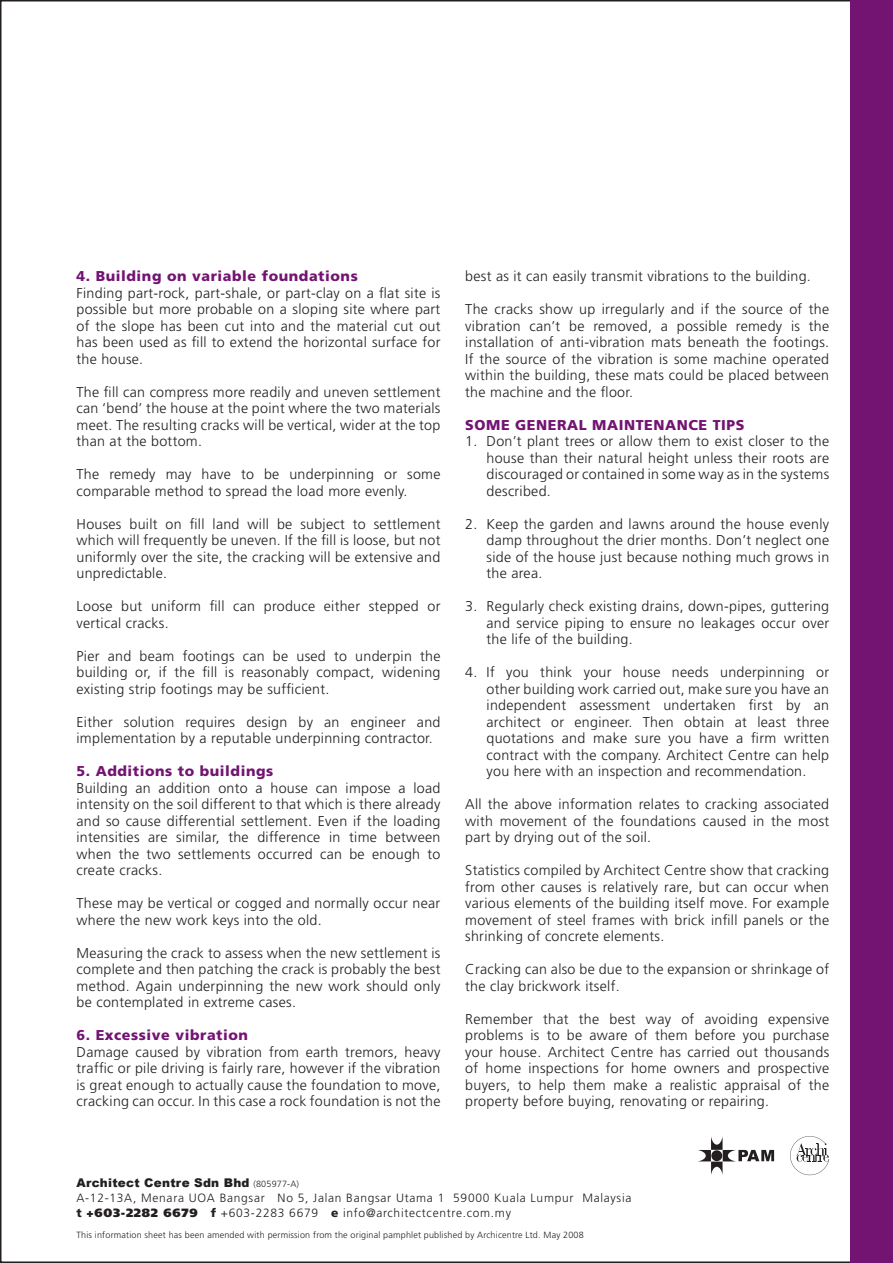
<style>
.page{position:relative;width:893px;height:1263px;background:#fff}
.page>*{position:absolute;margin:0;border:0;box-sizing:border-box;transform-origin:0 0}
.t1{font:300 14.25px/16.5px "Frutiger";letter-spacing:.02em;color:#231f20;text-align:justify}
.t2{font:900 14.25px "Frutiger";letter-spacing:.04em;color:#731372}
.t3{font:300 12px/15px "Frutiger";letter-spacing:.06em;color:#231f20}
.t4{font:900 12px "Arial";letter-spacing:.02em;color:#231f20}
.t5{font:300 9px "Frutiger";letter-spacing:.02em;color:#231f20}
.s1{font-family:"Frutiger";font-weight:300;font-size:9px}
.s2{font-weight:900}
</style>
<div class="page">
<svg style="left:698px;top:1137px;width:76px;height:38px"></svg>
<svg style="left:790px;top:1136px;width:39px;height:39px"></svg>
<div style="left:851px;top:0;width:42px;height:1263px;background:#731372"></div>
<p class="t2" style="left:77px;top:267px;width:283px">4. Building on variable foundations</p>
<p class="t1" style="left:77px;top:284px;width:365px">Finding part-rock, part-shale, or part-clay on a flat site is possible but more probable on a sloping site where part of the slope has been cut into and the material cut out has been used as fill to extend the horizontal surface for the house.</p>
<p class="t1" style="left:77px;top:383px;width:365px">The fill can compress more readily and uneven settlement can ‘bend’ the house at the point where the two materials meet. The resulting cracks will be vertical, wider at the top than at the bottom.</p>
<p class="t1" style="left:77px;top:466px;width:365px">The remedy may have to be underpinning or some comparable method to spread the load more evenly.</p>
<p class="t1" style="left:77px;top:515px;width:365px">Houses built on fill land will be subject to settlement which will frequently be uneven. If the fill is loose, but not uniformly over the site, the cracking will be extensive and unpredictable.</p>
<p class="t1" style="left:77px;top:598px;width:365px">Loose but uniform fill can produce either stepped or vertical cracks.</p>
<p class="t1" style="left:77px;top:647px;width:365px">Pier and beam footings can be used to underpin the building or, if the fill is reasonably compact, widening existing strip footings may be sufficient.</p>
<p class="t1" style="left:77px;top:713px;width:365px">Either solution requires design by an engineer and implementation by a reputable underpinning contractor.</p>
<p class="t2" style="left:77px;top:763px;width:198px">5. Additions to buildings</p>
<p class="t1" style="left:77px;top:779px;width:365px">Building an addition onto a house can impose a load intensity on the soil different to that which is there already and so cause differential settlement. Even if the loading intensities are similar, the difference in time between when the two settlements occurred can be enough to create cracks.</p>
<p class="t1" style="left:77px;top:895px;width:365px">These may be vertical or cogged and normally occur near where the new work keys into the old.</p>
<p class="t1" style="left:77px;top:944px;width:365px">Measuring the crack to assess when the new settlement is complete and then patching the crack is probably the best method. Again underpinning the new work should only be contemplated in extreme cases.</p>
<p class="t2" style="left:77px;top:1027px;width:173px">6. Excessive vibration</p>
<p class="t1" style="left:77px;top:1043px;width:365px">Damage caused by vibration from earth tremors, heavy traffic or pile driving is fairly rare, however if the vibration is great enough to actually cause the foundation to move, cracking can occur. In this case a rock foundation is not the</p>
<p class="t1" style="left:465px;top:268px;width:347px">best as it can easily transmit vibrations to the building.</p>
<p class="t1" style="left:465px;top:301px;width:365px">The cracks show up irregularly and if the source of the vibration can’t be removed, a possible remedy is the installation of anti-vibration mats beneath the footings.<br>If the source of the vibration is some machine operated within the building, these mats could be placed between the machine and the floor.</p>
<p class="t2" style="left:465px;top:416px;width:281px">SOME GENERAL MAINTENANCE TIPS</p>
<p class="t1" style="left:487px;top:433px;width:344px;text-indent:-21px">1. Don’t plant trees or allow them to exist closer to the house than their natural height unless their roots are discouraged or contained in some way as in the systems described.</p>
<p class="t1" style="left:487px;top:516px;width:344px;text-indent:-21px">2. Keep the garden and lawns around the house evenly damp throughout the drier months. Don’t neglect one side of the house just because nothing much grows in the area.</p>
<p class="t1" style="left:487px;top:598px;width:344px;text-indent:-21px">3. Regularly check existing drains, down-pipes, guttering and service piping to ensure no leakages occur over the life of the building.</p>
<p class="t1" style="left:487px;top:664px;width:344px;text-indent:-21px">4. If you think your house needs underpinning or other building work carried out, make sure you have an independent assessment undertaken first by an architect or engineer. Then obtain at least three quotations and make sure you have a firm written contract with the company. Architect Centre can help you here with an inspection and recommendation.</p>
<p class="t1" style="left:465px;top:796px;width:365px">All the above information relates to cracking associated with movement of the foundations caused in the most part by drying out of the soil.</p>
<p class="t1" style="left:465px;top:862px;width:365px">Statistics compiled by Architect Centre show that cracking from other causes is relatively rare, but can occur when various elements of the building itself move. For example movement of steel frames with brick infill panels or the shrinking of concrete elements.</p>
<p class="t1" style="left:465px;top:961px;width:365px">Cracking can also be due to the expansion or shrinkage of the clay brickwork itself.</p>
<p class="t1" style="left:465px;top:1011px;width:365px">Remember that the best way of avoiding expensive problems is to be aware of them before you purchase your house. Architect Centre has carried out thousands of home inspections for home owners and prospective buyers, to help them make a realistic appraisal of the property before buying, renovating or repairing.</p>
<p class="t4" style="left:77px;top:1173px;width:224px">Architect Centre Sdn Bhd <span class="s1">(805977-A)</span></p>
<p class="t3" style="left:77px;top:1190px;width:556px">A-12-13A, Menara UOA Bangsar No 5, Jalan Bangsar Utama 1 59000 Kuala Lumpur Malaysia <span class="s2">t</span> <span class="s2">+603-2282 6679</span> <span class="s2">f</span> +603-2283 6679 <span class="s2">e</span> info@architectcentre.com.my</p>
<p class="t5" style="left:77px;top:1229px;width:509px">This information sheet has been amended with permission from the original pamphlet published by Archicentre Ltd. May 2008</p>
</div>
